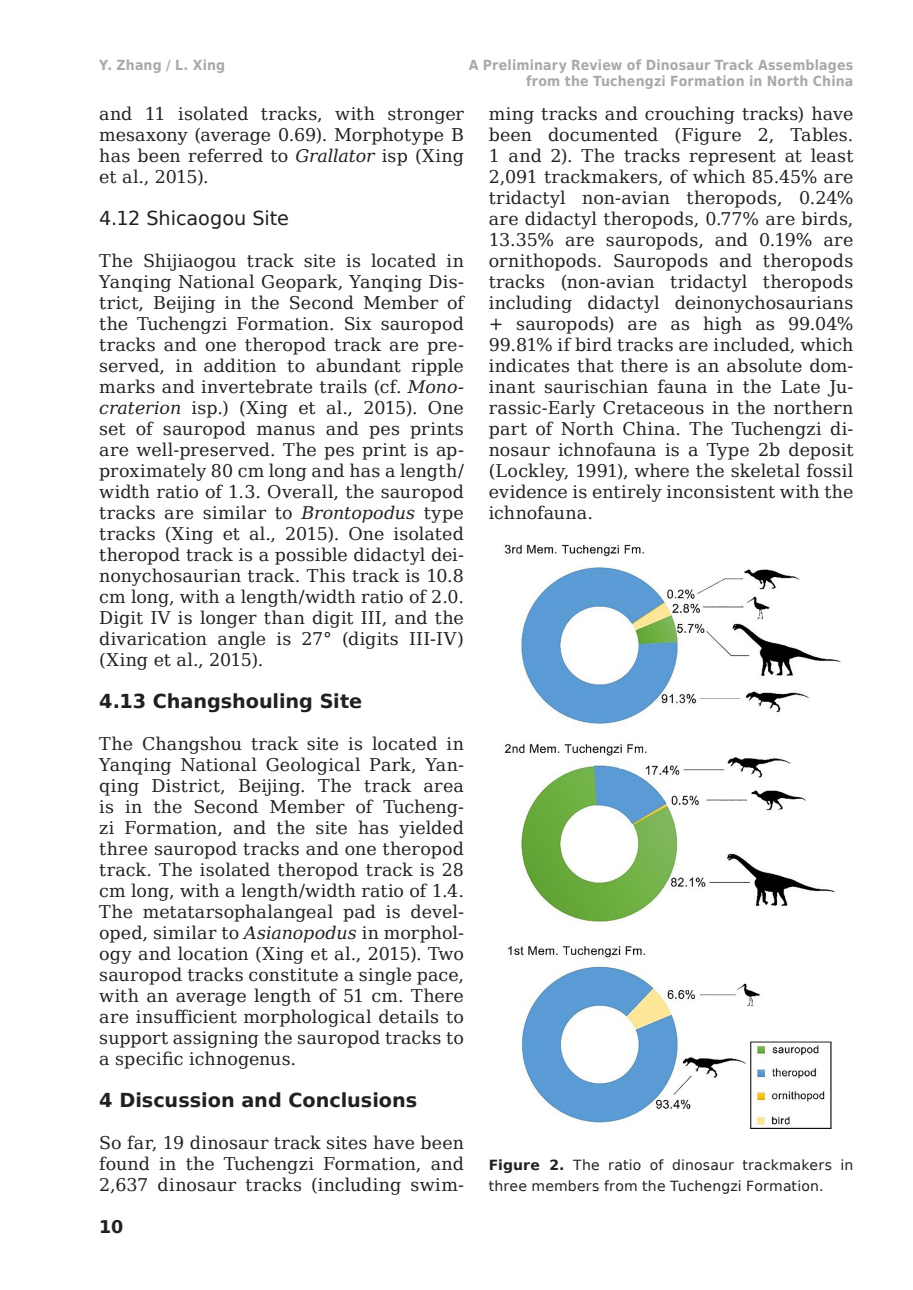
<style>
.page{position:relative;width:913px;height:1290px;background:#fff}
.page>*{position:absolute;margin:0;border:0;box-sizing:border-box;transform-origin:0 0}
.Subtítulo_1{font:700 19.25px "DejaVu Sans";color:#231f20}
.Subtítulo_2{font:19.25px "DejaVu Sans";letter-spacing:-.005em;color:#231f20}
.Párrafo_español{font:17.5px/21px "DejaVu Serif";letter-spacing:.005em;color:#231f20;text-align:justify}
.t1{font:700 17.5px "DejaVu Sans";color:#231f20}
.Cabezal_derecho{font:700 14px/15.8px "DejaVu Sans Condensed";letter-spacing:.015em;color:#a8a9ad;text-align:right}
.Pie_de_foto{font:14px/21px "DejaVu Sans";letter-spacing:.015em;color:#231f20}
.Cabezal_izquierdo{font:700 14px "DejaVu Sans Condensed";letter-spacing:.01em;color:#a8a9ad}
.s1{font-style:italic}
.s2{font-weight:700}
</style>
<div class="page">
<img style="left:504px;top:544px;width:336px;height:584px">
<p class="Cabezal_izquierdo" style="left:99px;top:54px;width:128px">Y. Zhang / L. Xing</p>
<p class="Cabezal_derecho" style="left:469px;top:57px;width:386px">A Preliminary Review of Dinosaur Track Assemblages from the Tuchengzi Formation in North China</p>
<p class="Párrafo_español" style="left:99px;top:102px;width:366px">and 11 isolated tracks, with stronger mesaxony (average 0.69). Morphotype B has been referred to <span class="s1">Grallator</span> isp (Xing et al., 2015).</p>
<p class="Subtítulo_2" style="left:99px;top:203px;width:191px">4.12 Shicaogou Site</p>
<p class="Párrafo_español" style="left:99px;top:249px;width:366px">The Shijiaogou track site is located in Yanqing National Geopark, Yanqing Dis&shy;trict, Beijing in the Second Member of the Tuchengzi Formation. Six sauropod tracks and one theropod track are pre&shy;served, in addition to abundant ripple marks and invertebrate trails (cf. <span class="s1">Mono&shy;craterion</span> isp.) (Xing et al., 2015). One set of sauropod manus and pes prints are well-preserved. The pes print is ap&shy;proximately 80 cm long and has a length/ width ratio of 1.3. Overall, the sauropod tracks are similar to <span class="s1">Brontopodus</span> type tracks (Xing et al., 2015). One isolated theropod track is a possible didactyl dei&shy;nonychosaurian track. This track is 10.8 cm long, with a length/width ratio of 2.0.<br>Digit IV is longer than digit III, and the divarication angle is 27° (digits III-IV) (Xing et al., 2015).</p>
<p class="Subtítulo_1" style="left:99px;top:686px;width:265px">4.13 Changshouling Site</p>
<p class="Párrafo_español" style="left:99px;top:732px;width:366px">The Changshou track site is located in Yanqing National Geological Park, Yan&shy;qing District, Beijing. The track area is in the Second Member of Tucheng&shy;zi Formation, and the site has yielded three sauropod tracks and one theropod track. The isolated theropod track is 28 cm long, with a length/width ratio of 1.4.<br>The metatarsophalangeal pad is devel&shy;oped, similar to <span class="s1">Asianopodus</span> in morphol&shy;ogy and location (Xing et al., 2015). Two sauropod tracks constitute a single pace, with an average length of 51 cm. There are insufficient morphological details to support assigning the sauropod tracks to a specific ichnogenus.</p>
<p class="Subtítulo_1" style="left:99px;top:1085px;width:319px">4 Discussion and Conclusions</p>
<p class="Párrafo_español" style="left:99px;top:1131px;width:366px">So far, 19 dinosaur track sites have been found in the Tuchengzi Formation, and 2,637 dinosaur tracks (including swim-</p>
<p class="t1" style="left:99px;top:1213px;width:25px">10</p>
<p class="Párrafo_español" style="left:489px;top:102px;width:366px">ming tracks and crouching tracks) have been documented (Figure 2, Tables.<br>1 and 2). The tracks represent at least 2,091 trackmakers, of which 85.45% are tridactyl non-avian theropods, 0.24% are didactyl theropods, 0.77% are birds, 13.35% are sauropods, and 0.19% are ornithopods. Sauropods and theropods tracks (non-avian tridactyl theropods including didactyl deinonychosaurians + sauropods) are as high as 99.04% 99.81% if bird tracks are included, which indicates that there is an absolute dom&shy;inant saurischian fauna in the Late Ju&shy;rassic-Early Cretaceous in the northern part of North China. The Tuchengzi di&shy;nosaur ichnofauna is a Type 2b deposit (Lockley, 1991), where the skeletal fossil evidence is entirely inconsistent with the ichnofauna.</p>
<p class="Pie_de_foto" style="left:489px;top:1154px;width:366px"><span class="s2">Figure 2.</span> The ratio of dinosaur trackmakers in three members from the Tuchengzi Formation.</p>
</div>
